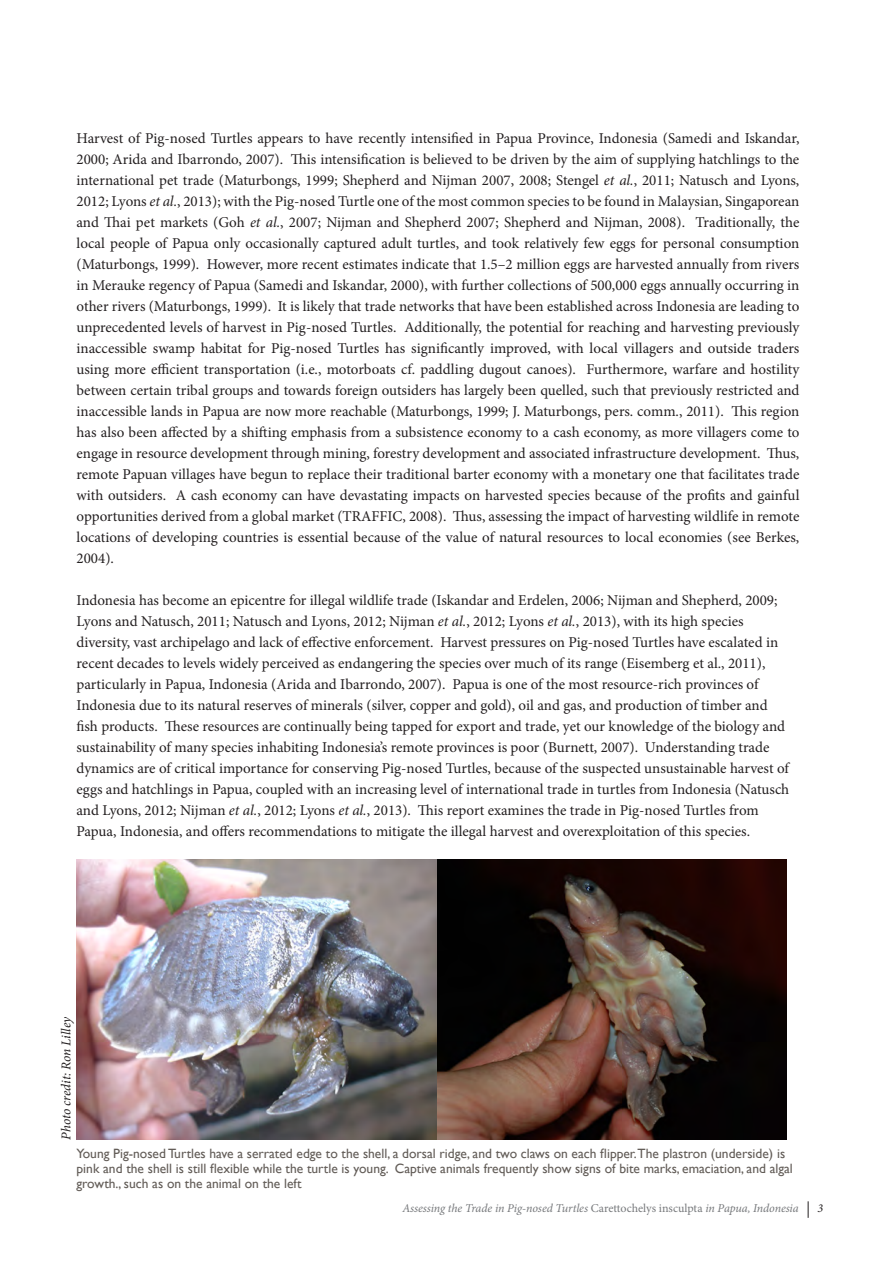
<style>
.page{position:relative;width:893px;height:1263px;background:#fff}
.page>*{position:absolute;margin:0;border:0;box-sizing:border-box;transform-origin:0 0}
.Paragraph_content{font:15px/21px "Minion Pro";color:#231f20;text-align:justify}
.Photo_caption{font:13.5px/15px "Gill Sans";color:#625c57}
.Photo_credit{font:italic 13.5px "Minion Pro";letter-spacing:-.01em;color:#231f20}
.t1{font:italic 12px "Minion Pro";letter-spacing:-.01em;color:#76787b}
.t2{font:italic 12px "Minion Pro";color:#231f20}
.s1{font-style:italic}
.s2{font-style:normal}
</style>
<div class="page">
<svg style="left:808px;top:1201px;width:1px;height:17px"></svg>
<img style="left:77px;top:859px;width:710px;height:281px">
<p class="Paragraph_content" style="left:77px;top:127px;width:724px">Harvest of Pig-nosed Turtles appears to have recently intensified in Papua Province, Indonesia (Samedi and Iskandar, 2000; Arida and Ibarrondo, 2007). This intensification is believed to be driven by the aim of supplying hatchlings to the international pet trade (Maturbongs, 1999; Shepherd and Nijman 2007, 2008; Stengel <span class="s1">et al.</span>, 2011; Natusch and Lyons, 2012; Lyons <span class="s1">et al.</span>, 2013); with the Pig-nosed Turtle one of the most common species to be found in Malaysian, Singaporean and Thai pet markets (Goh <span class="s1">et al.</span>, 2007; Nijman and Shepherd 2007; Shepherd and Nijman, 2008). Traditionally, the local people of Papua only occasionally captured adult turtles, and took relatively few eggs for personal consumption (Maturbongs, 1999). However, more recent estimates indicate that 1.5–2 million eggs are harvested annually from rivers in Merauke regency of Papua (Samedi and Iskandar, 2000), with further collections of 500,000 eggs annually occurring in other rivers (Maturbongs, 1999). It is likely that trade networks that have been established across Indonesia are leading to unprecedented levels of harvest in Pig-nosed Turtles. Additionally, the potential for reaching and harvesting previously inaccessible swamp habitat for Pig-nosed Turtles has significantly improved, with local villagers and outside traders using more efficient transportation (i.e., motorboats cf. paddling dugout canoes). Furthermore, warfare and hostility between certain tribal groups and towards foreign outsiders has largely been quelled, such that previously restricted and inaccessible lands in Papua are now more reachable (Maturbongs, 1999; J. Maturbongs, pers. comm., 2011). This region has also been affected by a shifting emphasis from a subsistence economy to a cash economy, as more villagers come to engage in resource development through mining, forestry development and associated infrastructure development. Thus, remote Papuan villages have begun to replace their traditional barter economy with a monetary one that facilitates trade with outsiders. A cash economy can have devastating impacts on harvested species because of the profits and gainful opportunities derived from a global market (TRAFFIC, 2008). Thus, assessing the impact of harvesting wildlife in remote locations of developing countries is essential because of the value of natural resources to local economies (see Berkes, 2004).</p>
<p class="Paragraph_content" style="left:77px;top:589px;width:714px;text-align:left">Indonesia has become an epicentre for illegal wildlife trade (Iskandar and Erdelen, 2006; Nijman and Shepherd, 2009; Lyons and Natusch, 2011; Natusch and Lyons, 2012; Nijman <span class="s1">et al.</span>, 2012; Lyons <span class="s1">et al.</span>, 2013), with its high species diversity, vast archipelago and lack of effective enforcement. Harvest pressures on Pig-nosed Turtles have escalated in recent decades to levels widely perceived as endangering the species over much of its range (Eisemberg et al., 2011), particularly in Papua, Indonesia (Arida and Ibarrondo, 2007). Papua is one of the most resource-rich provinces of Indonesia due to its natural reserves of minerals (silver, copper and gold), oil and gas, and production of timber and fish products. These resources are continually being tapped for export and trade, yet our knowledge of the biology and sustainability of many species inhabiting Indonesia’s remote provinces is poor (Burnett, 2007). Understanding trade dynamics are of critical importance for conserving Pig-nosed Turtles, because of the suspected unsustainable harvest of eggs and hatchlings in Papua, coupled with an increasing level of international trade in turtles from Indonesia (Natusch and Lyons, 2012; Nijman <span class="s1">et al.</span>, 2012; Lyons <span class="s1">et al.</span>, 2013). This report examines the trade in Pig-nosed Turtles from Papua, Indonesia, and offers recommendations to mitigate the illegal harvest and overexploitation of this species.</p>
<p class="Photo_credit" style="left:57px;top:1140px;width:125px;rotate:-90deg">Photo credit: Ron Lilley</p>
<p class="Photo_caption" style="left:77px;top:1146px;width:718px">Young Pig-nosed Turtles have a serrated edge to the shell, a dorsal ridge, and two claws on each flipper.The plastron (underside) is pink and the shell is still flexible while the turtle is young. Captive animals frequently show signs of bite marks, emaciation, and algal growth., such as on the animal on the left</p>
<p class="t1" style="left:402px;top:1200px;width:398px">Assessing the Trade in Pig-nosed Turtles <span class="s2">Carettochelys insculpta</span> in Papua, Indonesia</p>
<p class="t2" style="left:817px;top:1200px;width:7px">3</p>
</div>
